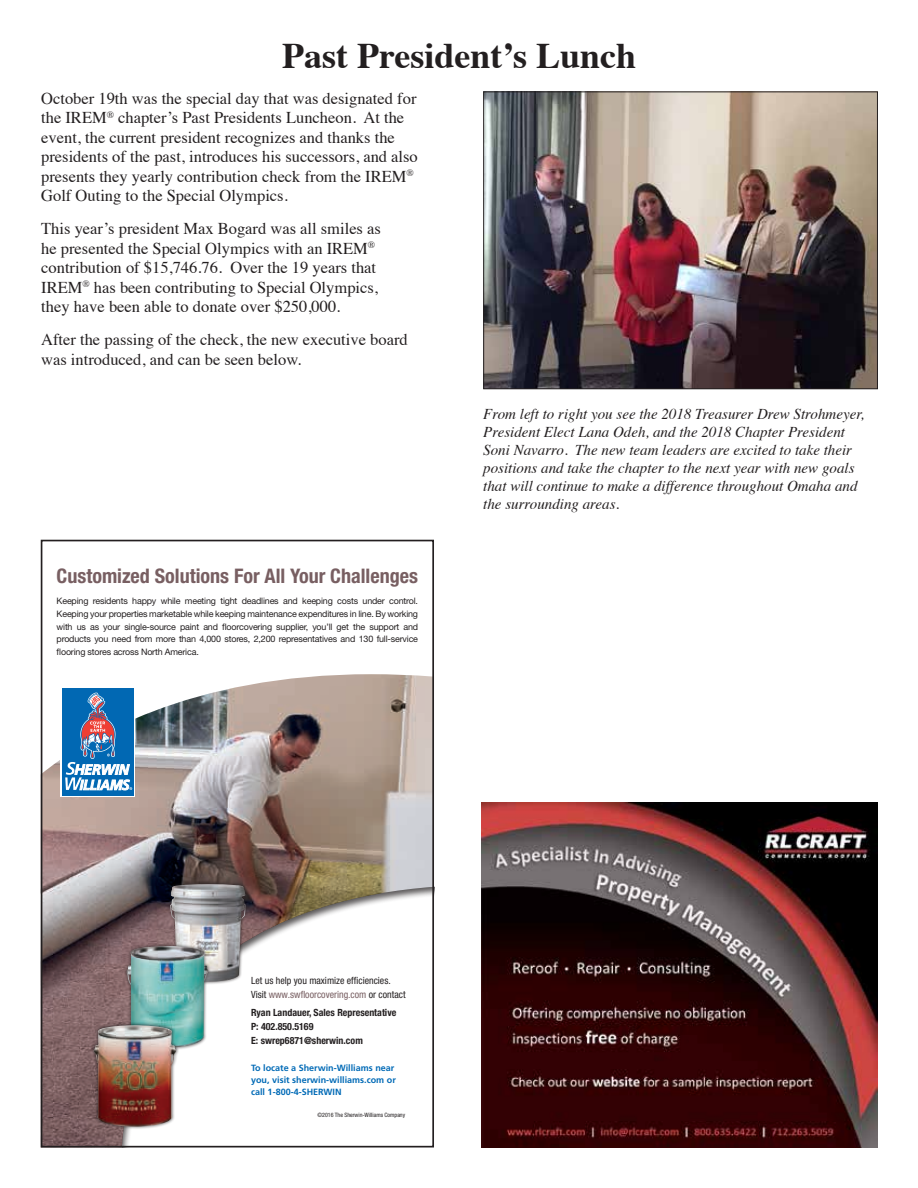
<style>
.page{position:relative;width:918px;height:1188px;background:#fff}
.page>*{position:absolute;margin:0;border:0;box-sizing:border-box;transform-origin:0 0}
.t1{font:700 36px "Times";color:#231f20}
.t2{font:700 condensed 20.1px "Helvetica Neue LT Std";color:#785f62}
.t3{font:16.5px/19.5px "Times";color:#231f20}
.t4{font:italic 15px/18px "Times";color:#231f20}
.t5{font:condensed 9.9px/14px "Helvetica Neue LT Std";color:#231f20}
.t6{font:700 condensed 9.9px/14px "Helvetica Neue LT Std";color:#231f20}
.t7{font:9px/12.6px "Helvetica Neue LT Std";letter-spacing:-.02em;color:#231f20;text-align:justify}
.t8{font:700 9px/11.9px "Frutiger";color:#016ab6}
.t9{font:condensed 6px "Helvetica Neue LT Std";color:#231f20}
.s1{color:#785f62}
</style>
<div class="page">
<img style="left:485px;top:94px;width:391px;height:293px">
<div style="left:483px;top:92px;width:395px;height:297px;border:1px solid #231f20"></div>
<img style="left:44px;top:674px;width:387px;height:471px">
<div style="left:121px;top:883px;width:313px;height:265px;background:#231f20;opacity:.75"></div>
<div style="left:167px;top:881px;width:82px;height:104px;background:#231f20;opacity:.75"></div>
<img style="left:170px;top:884px;width:76px;height:98px">
<div style="left:124px;top:943px;width:87px;height:108px;background:#231f20;opacity:.75"></div>
<img style="left:126px;top:946px;width:82px;height:101px">
<img style="left:131px;top:955px;width:73px;height:91px">
<div style="left:91px;top:1022px;width:88px;height:108px;background:#231f20;opacity:.75"></div>
<img style="left:94px;top:1025px;width:82px;height:102px">
<svg style="left:60px;top:686px;width:75px;height:111px"></svg>
<div style="left:62px;top:688px;width:71px;height:107px;background:#0168b3"></div>
<svg style="left:65px;top:693px;width:67px;height:98px"></svg>
<div style="left:41px;top:540px;width:393px;height:608px;border:2px solid #231f20"></div>
<img style="left:481px;top:802px;width:396px;height:346px">
<h1 class="t1" style="left:282px;top:21px;width:356px">Past President’s Lunch</h1>
<p class="t3" style="left:41px;top:87px;width:378px">October 19th was the special day that was designated for the IREM<sup>®</sup> chapter’s Past Presidents Luncheon. At the event, the current president recognizes and thanks the presidents of the past, introduces his successors, and also presents they yearly contribution check from the IREM<sup>® </sup>Golf Outing to the Special Olympics.</p>
<p class="t3" style="left:41px;top:218px;width:341px">This year’s president Max Bogard was all smiles as he presented the Special Olympics with an IREM<sup>® </sup>contribution of $15,746.76. Over the 19 years that IREM<sup>®</sup> has been contributing to Special Olympics, they have been able to donate over $250,000.</p>
<p class="t3" style="left:41px;top:329px;width:368px">After the passing of the check, the new executive board was introduced, and can be seen below.</p>
<p class="t2" style="left:57px;top:563px;width:363px">Customized Solutions For All Your Challenges</p>
<p class="t7" style="left:57px;top:595px;width:363px">Keeping residents happy while meeting tight deadlines and keeping costs under control.<br>Keeping your properties marketable while keeping maintenance expenditures in line. By working with us as your single-source paint and floorcovering supplier, you’ll get the support and products you need from more than 4,000 stores, 2,200 representatives and 130 full-service flooring stores across North America.</p>
<p class="t4" style="left:483px;top:404px;width:382px">From left to right you see the 2018 Treasurer Drew Strohmeyer, President Elect Lana Odeh, and the 2018 Chapter President Soni Navarro. The new team leaders are excited to take their positions and take the chapter to the next year with new goals that will continue to make a difference throughout Omaha and the surrounding areas.</p>
<p class="t5" style="left:251px;top:974px;width:156px">Let us help you maximize efficiencies.<br>Visit <span class="s1">www.swfloorcovering.com</span> or contact</p>
<p class="t6" style="left:251px;top:1005px;width:147px">Ryan Landauer, Sales Representative<br>P: 402.850.5169<br>E: swrep6871@sherwin.com</p>
<p class="t8" style="left:251px;top:1062px;width:146px">To locate a Sherwin-Williams near you, visit sherwin-williams.com or call 1-800-4-SHERWIN</p>
<p class="t9" style="left:317px;top:1111px;width:89px">©2016 The Sherwin-Williams Company</p>
</div>
